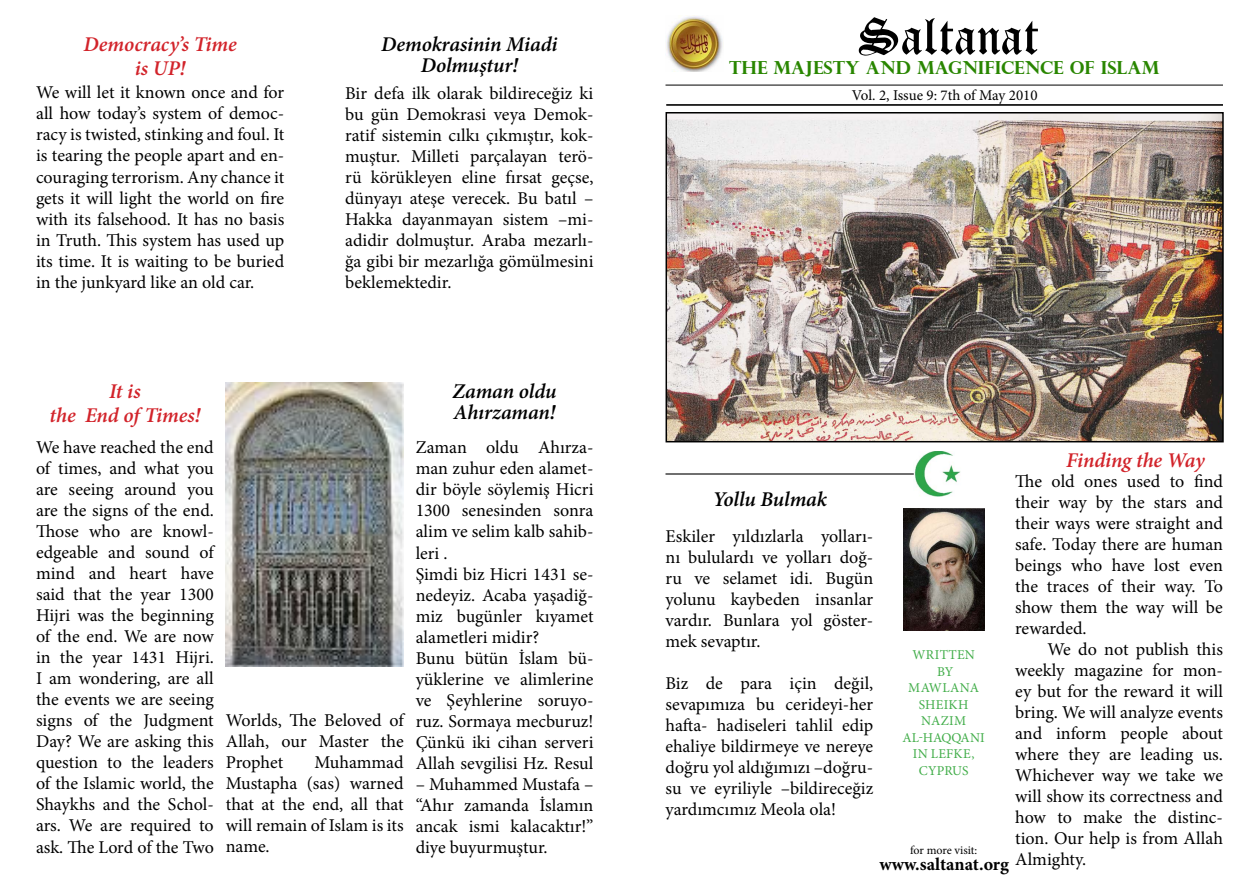
<style>
.page{position:relative;width:1259px;height:893px;background:#fff}
.page>*{position:absolute;margin:0;border:0;box-sizing:border-box;transform-origin:0 0}
.t1{font:italic 600 21px/21px "Minion Pro";letter-spacing:-.01em;color:#000}
.t2{font:italic 600 21px/24px "Minion Pro";letter-spacing:-.005em;color:#d2232a;text-align:center}
.t3{font:18px/21px "Minion Pro";color:#000;text-align:justify}
.t4{font:700 18px "Perpetua Titling";color:#298600}
.t5{font:700 18px "Minion Pro";color:#000}
.t6{font:15px "Minion Pro";letter-spacing:-.005em;color:#000}
.t7{font:13.5px "Minion Pro";letter-spacing:.02em;color:#41ad49}
.t8{font:13.5px "Minion Pro";letter-spacing:.065em;color:#41ad49}
.t9{font:12px "Minion Pro";letter-spacing:-.01em;color:#000}
</style>
<div class="page">
<img style="left:666px;top:16px;width:57px;height:55px">
<hr style="left:666px;top:104px;width:557px;height:1px;background:#000">
<hr style="left:666px;top:105px;width:557px;height:1px;background:#000">
<img style="left:903px;top:509px;width:81px;height:121px">
<img style="left:913px;top:451px;width:48px;height:46px">
<hr style="left:665px;top:473px;width:248px;height:2px;background:#000">
<hr style="left:665px;top:85px;width:558px;height:1px;background:#000">
<img style="left:668px;top:115px;width:552px;height:324px">
<div style="left:665px;top:112px;width:558px;height:330px;border:2px solid #000"></div>
<img style="left:226px;top:383px;width:178px;height:283px">
<svg style="left:859px;top:17px;width:179px;height:39px"></svg>
<p class="t2" style="left:83px;top:32px;width:155px">Democracy’s Time is UP!</p>
<p class="t1" style="left:381px;top:34px;width:178px;text-align:center">Demokrasinin Miadi<br>Dolmuştur!</p>
<p class="t3" style="left:36px;top:82px;width:250px">We will let it known once and for all how today’s system of democ&shy;racy is twisted, stinking and foul. It is tearing the people apart and en&shy;couraging terrorism. Any chance it gets it will light the world on fire with its falsehood. It has no basis in Truth. This system has used up its time. It is waiting to be buried in the junkyard like an old car.</p>
<p class="t3" style="left:345px;top:82px;width:250px">Bir defa ilk olarak bildireceğiz ki bu gün Demokrasi veya Demok&shy;ratif sistemin cılkı çıkmıştır, kok&shy;muştur. Milleti parçalayan terö&shy;rü körükleyen eline fırsat geçse, dünyayı ateşe verecek. Bu batıl – Hakka dayanmayan sistem –mi&shy;adidir dolmuştur. Araba mezarlı&shy;ğa gibi bir mezarlığa gömülmesini beklemektedir.</p>
<p class="t2" style="left:50px;top:379px;width:152px">It is<br>the End of Times!</p>
<p class="t1" style="left:452px;top:380px;width:106px">Zaman oldu<br>Ahırzaman!</p>
<p class="t3" style="left:36px;top:437px;width:181px">We have reached the end of times, and what you are seeing around you are the signs of the end.<br>Those who are knowl&shy;edgeable and sound of mind and heart have said that the year 1300<br>Hijri was the beginning of the end. We are now in the year 1431 Hijri.<br>I am wondering, are all the events we are seeing signs of the Judgment Day? We are asking this question to the leaders of the Islamic world, the Shaykhs and the Schol&shy;ars. We are required to ask. The Lord of the Two</p>
<p class="t3" style="left:416px;top:437px;width:179px;text-align:left">Zaman oldu Ahırza&shy;man zuhur eden alamet&shy;dir böyle söylemiş Hicri<br>1300 senesinden sonra alim ve selim kalb sahib&shy;leri .<br>Şimdi biz Hicri 1431 se&shy;nedeyiz. Acaba yaşadiğ&shy;miz bugünler kıyamet alametleri midir?<br>Bunu bütün İslam bü&shy;yüklerine ve alimlerine ve Şeyhlerine soruyo&shy;ruz. Sormaya mecburuz!<br>Çünkü iki cihan serveri<br>Allah sevgilisi Hz. Resul</p>
<p class="t3" style="left:226px;top:710px;width:181px">Worlds, The Beloved of Allah, our Master the Prophet</p>
<p class="t3" style="left:226px;top:752px;width:179px;text-indent:89px">Muhammad Mustapha (sas) warned that at the end, all that will remain of Islam is its name.</p>
<p class="t3" style="left:416px;top:773px;width:179px">– Muhammed Mustafa – “Ahır zamanda İslamın ancak ismi kalacaktır!” diye buyurmuştur.</p>
<p class="t4" style="left:729px;top:56px;width:432px">THE MAJESTY AND MAGNIFICENCE OF ISLAM</p>
<p class="t6" style="left:852px;top:85px;width:187px">Vol. 2, Issue 9: 7th of May 2010</p>
<p class="t2" style="left:1066px;top:448px;width:140px">Finding the Way</p>
<p class="t3" style="left:1015px;top:470px;width:209px">The old ones used to find their way by the stars and their ways were straight and safe. Today there are human beings who have lost even the traces of their way. To show them the way will be rewarded.</p>
<p class="t3" style="left:1015px;top:638px;width:209px;text-indent:32px">We do not publish this weekly magazine for mon&shy;ey but for the reward it will bring. We will analyze events and inform people about where they are leading us.<br>Whichever way we take we will show its correctness and how to make the distinc&shy;tion. Our help is from Allah Almighty.</p>
<p class="t1" style="left:712px;top:488px;width:116px">Yollu Bulmak</p>
<p class="t3" style="left:665px;top:525px;width:209px">Eskiler yıldızlarla yolları&shy;nı bululardı ve yolları doğ&shy;ru ve selamet idi. Bugün yolunu kaybeden insanlar vardır. Bunlara yol göster&shy;mek sevaptır.</p>
<p class="t3" style="left:665px;top:672px;width:209px">Biz de para için değil, sevapımıza bu cerideyi-her hafta- hadiseleri tahlil edip ehaliye bildirmeye ve nereye doğru yol aldığımızı –doğru&shy;su ve eyriliyle –bildireceğiz yardımcımız Meola ola!</p>
<p class="t7" style="left:912px;top:646px;width:64px">WRITTEN</p>
<p class="t7" style="left:937px;top:662px;width:18px">by</p>
<p class="t8" style="left:908px;top:679px;width:72px">mawlana</p>
<p class="t7" style="left:919px;top:695px;width:51px">sheikh</p>
<p class="t7" style="left:921px;top:712px;width:38px">nazim</p>
<p class="t7" style="left:902px;top:728px;width:84px">al-haqqAnI</p>
<p class="t7" style="left:913px;top:745px;width:63px">in lefke,</p>
<p class="t7" style="left:918px;top:761px;width:51px">cyprus</p>
<p class="t9" style="left:910px;top:842px;width:69px">for more visit:</p>
<p class="t5" style="left:879px;top:852px;width:131px">www.saltanat.org</p>
</div>
